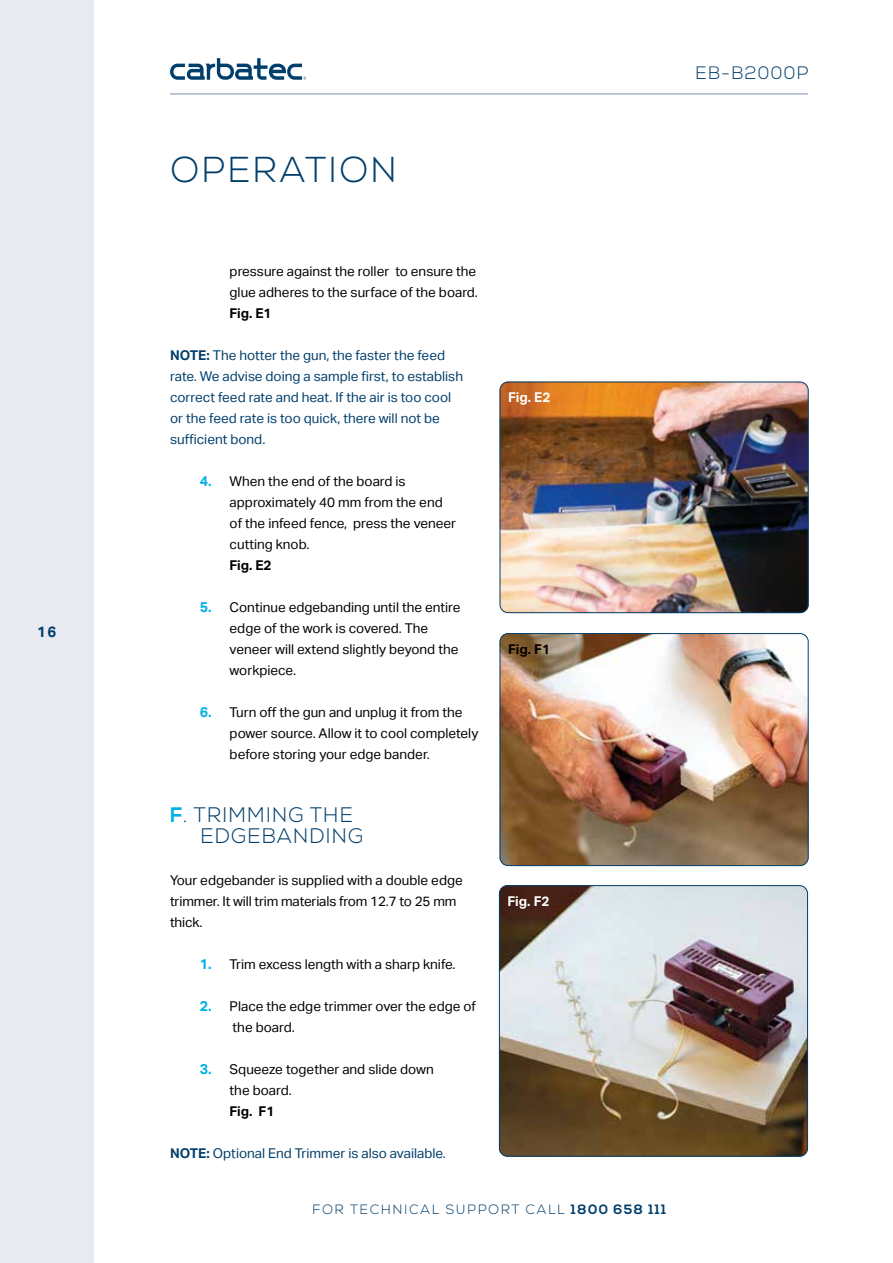
<style>
.page{position:relative;width:893px;height:1263px;background:#fff}
.page>*{position:absolute;margin:0;border:0;box-sizing:border-box;transform-origin:0 0}
.t1{font:300 36px "Nexa";letter-spacing:.05em;color:#003e6b}
.t2{font:300 21px/21px "Nexa";letter-spacing:.035em;color:#003e6b}
.t3{font:300 18px "Nexa";letter-spacing:.05em;color:#003e6b}
.t4{font:700 15px "Aktiv Grotesk";color:#003e6b}
.t5{font:13.5px/21px "Aktiv Grotesk";color:#000}
.t6{font:13.5px/21px "Aktiv Grotesk";color:#003e6b}
.t7{font:300 13.5px "Nexa";letter-spacing:.115em;color:#003e6b}
.t8{font:700 13.5px "Aktiv Grotesk";color:#000}
.t9{font:700 13.5px "Aktiv Grotesk";letter-spacing:.005em;color:#fff}
.s1{font-weight:700}
.s2{font-weight:700;font-size:14.25px;color:#00b1e5}
.s3{font-weight:700;color:#00b1e5}
</style>
<div class="page">
<div style="left:0;top:0;width:94px;height:1263px;background:#e7eaf0"></div>
<hr style="left:170px;top:94px;width:638px;height:1px;background:#758dad">
<svg style="left:170px;top:58px;width:136px;height:22px"></svg>
<img style="left:500px;top:633px;width:307px;height:233px">
<div style="left:500px;top:633px;width:309px;height:233px;border:1px solid #003e6b;border-radius:8px"></div>
<img style="left:501px;top:887px;width:305px;height:268px">
<div style="left:499px;top:885px;width:309px;height:272px;border:1px solid #003e6b;border-radius:8px"></div>
<img style="left:500px;top:382px;width:307px;height:231px">
<div style="left:500px;top:382px;width:309px;height:231px;border:1px solid #003e6b;border-radius:8px"></div>
<p class="t4" style="left:37px;top:623px;width:21px">16</p>
<h1 class="t1" style="left:170px;top:149px;width:228px">OPERATION</h1>
<h3 class="t3" style="left:695px;top:62px;width:115px">EB-B2000P</h3>
<p class="t5" style="left:230px;top:261px;width:250px">pressure against the roller to ensure the glue adheres to the surface of the board.</p>
<p class="t8" style="left:230px;top:306px;width:43px">Fig. E1</p>
<p class="t6" style="left:170px;top:345px;width:294px"><span class="s1">NOTE:</span> The hotter the gun, the faster the feed rate. We advise doing a sample first, to establish correct feed rate and heat. If the air is too cool or the feed rate is too quick, there will not be sufficient bond.</p>
<p class="t5" style="left:230px;top:471px;width:228px;text-indent:-30px"><span class="s2">4.</span> When the end of the board is approximately 40 mm from the end of the infeed fence, press the veneer cutting knob.</p>
<p class="t8" style="left:230px;top:558px;width:43px">Fig. E2</p>
<p class="t5" style="left:230px;top:597px;width:232px;text-indent:-30px"><span class="s2">5.</span> Continue edgebanding until the entire edge of the work is covered. The veneer will extend slightly beyond the workpiece.</p>
<p class="t5" style="left:230px;top:702px;width:250px;text-indent:-30px"><span class="s2">6.</span> Turn off the gun and unplug it from the power source. Allow it to cool completely before storing your edge bander.</p>
<h2 class="t2" style="left:200px;top:805px;width:165px;text-indent:-30px"><span class="s3">F</span>. TRIMMING THE<br>EDGEBANDING</h2>
<p class="t5" style="left:170px;top:870px;width:294px">Your edgebander is supplied with a double edge trimmer. It will trim materials from 12.7 to 25 mm thick.</p>
<p class="t5" style="left:200px;top:954px;width:257px"><span class="s2">1.</span> Trim excess length with a sharp knife.</p>
<p class="t5" style="left:233px;top:996px;width:245px;text-indent:-33px"><span class="s2">2.</span> Place the edge trimmer over the edge of the board.</p>
<p class="t5" style="left:230px;top:1059px;width:206px;text-indent:-30px"><span class="s2">3.</span> Squeeze together and slide down the board.</p>
<p class="t8" style="left:230px;top:1104px;width:46px">Fig. F1</p>
<p class="t6" style="left:170px;top:1143px;width:277px"><span class="s1">NOTE:</span> Optional End Trimmer is also available.</p>
<p class="t9" style="left:508px;top:390px;width:44px">Fig. E2</p>
<p class="t8" style="left:508px;top:642px;width:44px">Fig. F1</p>
<p class="t9" style="left:507px;top:894px;width:44px">Fig. F2</p>
<p class="t7" style="left:312px;top:1201px;width:355px">FOR TECHNICAL SUPPORT CALL <span class="s1">1800 658 111</span></p>
</div>
